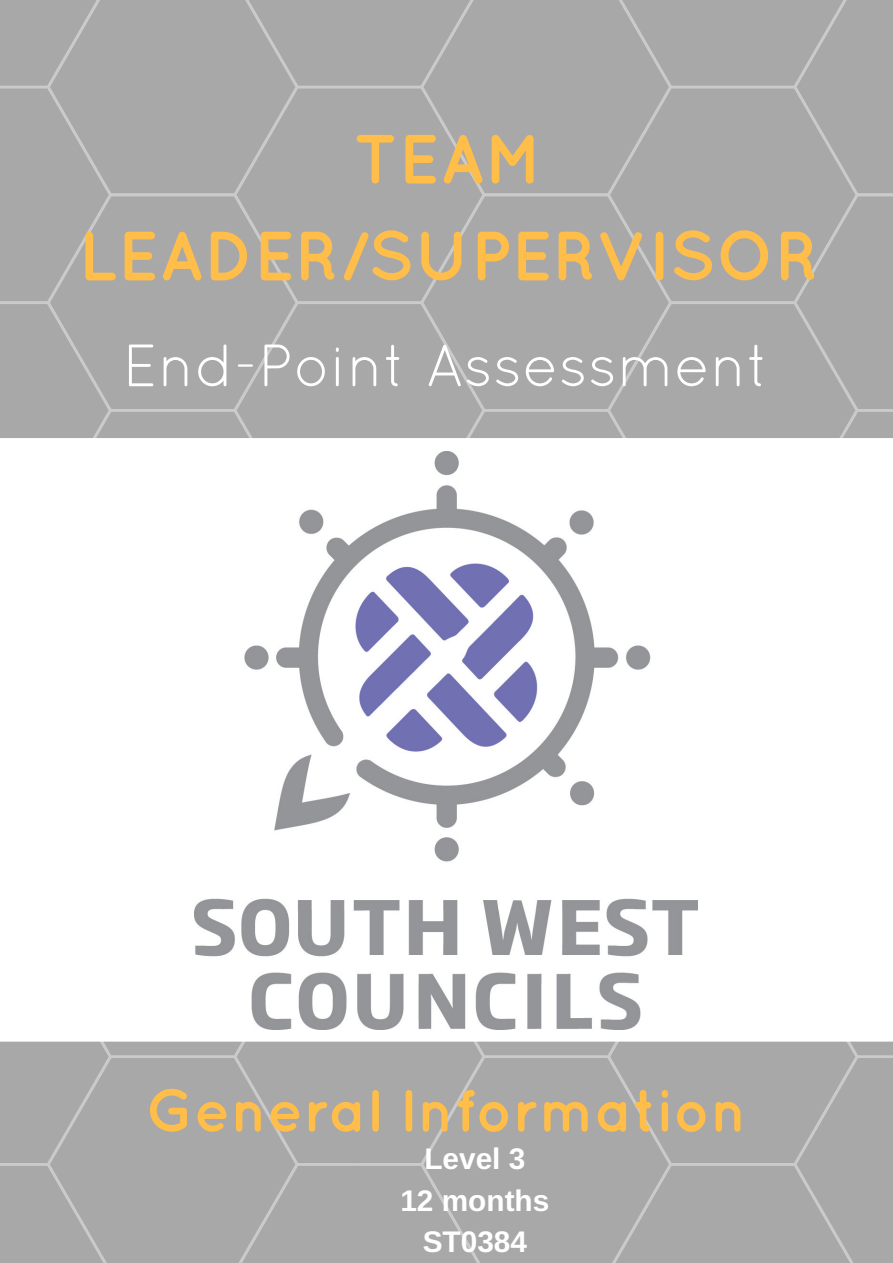
<style>
.page{position:relative;width:893px;height:1263px;background:#a8a8a8}
.page>*{position:absolute;margin:0;border:0;box-sizing:border-box;transform-origin:0 0}
.t1{font:700 69.6px/96.9px "Quicksand";color:#ffbd4a;text-align:center}
.t2{font:59.55px "Quicksand";color:#fff}
.t3{font:700 59.55px "Quicksand";color:#ffbd4a}
.t4{font:700 29.85px/41.7px "Arimo";color:#fff;text-align:center}
</style>
<div class="page">
<div style="left:0;top:438px;width:893px;height:603px;background:#fff"></div>
<img style="left:195px;top:452px;width:502px;height:577px">
<p class="t1" style="left:78px;top:110px;width:741px">TEAM<br>LEADER/SUPERVISOR</p>
<p class="t2" style="left:123px;top:330px;width:649px">End-Point Assessment</p>
<p class="t3" style="left:146px;top:1075px;width:602px">General Information</p>
<p class="t4" style="left:400px;top:1138px;width:150px">Level 3<br>12 months<br>ST0384</p>
</div>
